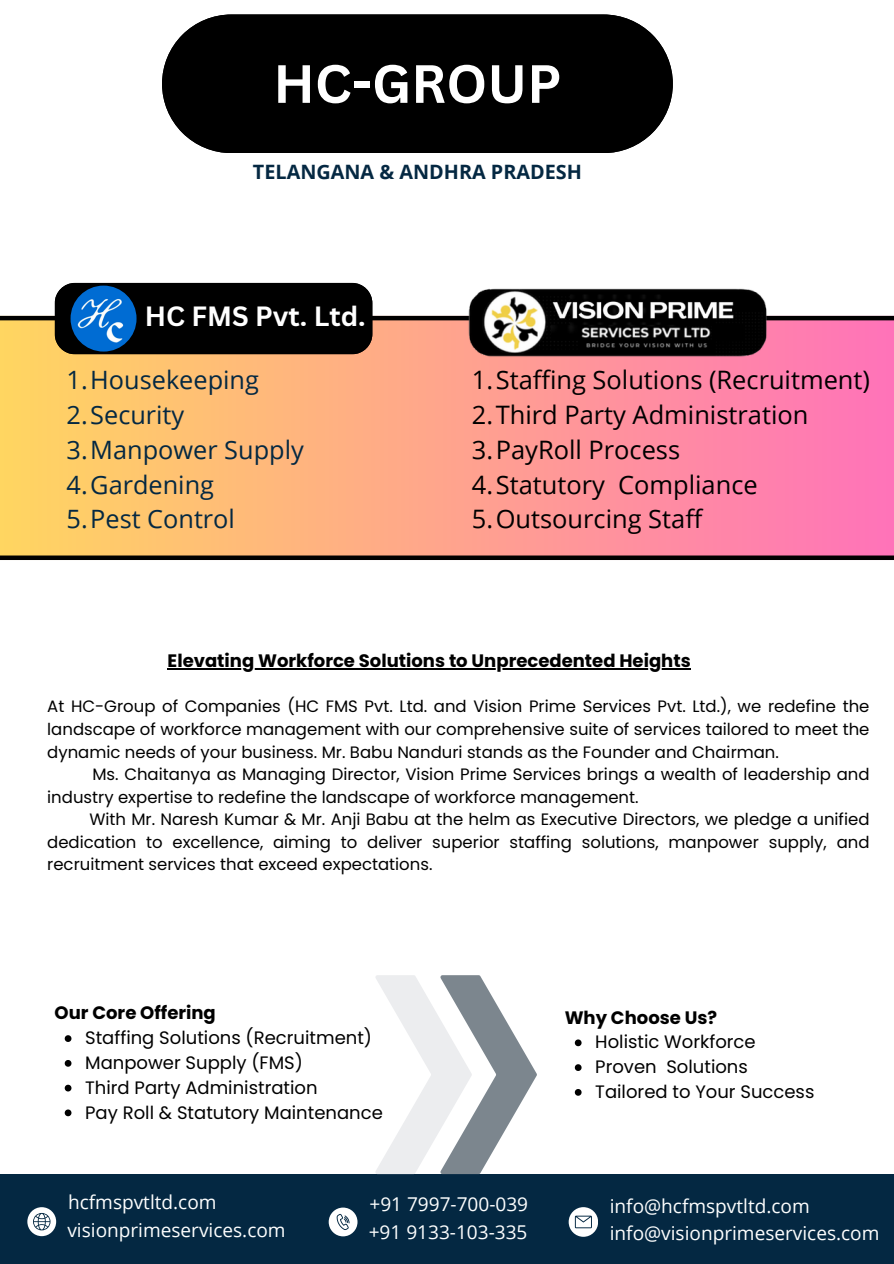
<style>
.page{position:relative;width:894px;height:1264px;background:#fff}
.page>*{position:absolute;margin:0;border:0;box-sizing:border-box;transform-origin:0 0}
.t1{font:700 52.65px "Canva Sans";color:#fff}
.t2{font:700 27.15px "Canva Sans";color:#fff}
.t3{font:25.35px "Open Sans";color:#000}
.t4{font:25.35px "Open Sans";color:#042842}
.t5{font:700 19.8px "Open Sans";color:#042842}
.t6{font:19.05px "Open Sans";color:#fdfefe}
.t7{font:18px "Poppins";color:#000}
.t8{font:700 18px "Poppins";color:#000}
.t9{font:16.5px/22.5px "Poppins";color:#000;text-align:justify}
</style>
<div class="page">
<div style="left:0;top:1174px;width:893px;height:89px;background:#042842"></div>
<svg style="left:27px;top:1207px;width:29px;height:29px"></svg>
<svg style="left:328px;top:1207px;width:29px;height:29px"></svg>
<svg style="left:568px;top:1207px;width:29px;height:29px"></svg>
<svg style="left:162px;top:14px;width:510px;height:139px"></svg>
<svg style="left:0;top:316px;width:893px;height:244px"></svg>
<div style="left:55px;top:283px;width:317px;height:71px;background:#000"></div>
<img style="left:70px;top:285px;width:66px;height:66px;border-radius:50%">
<svg style="left:65px;top:1035px;width:6px;height:6px"></svg>
<svg style="left:65px;top:1060px;width:6px;height:6px"></svg>
<svg style="left:65px;top:1084px;width:6px;height:7px"></svg>
<svg style="left:65px;top:1109px;width:6px;height:7px"></svg>
<svg style="left:375px;top:975px;width:162px;height:199px"></svg>
<img style="left:465px;top:288px;width:305px;height:229px">
<hr style="left:167px;top:668px;width:523px;height:1px;background:#000">
<svg style="left:574px;top:1039px;width:7px;height:7px"></svg>
<svg style="left:574px;top:1064px;width:7px;height:6px"></svg>
<svg style="left:574px;top:1089px;width:7px;height:6px"></svg>
<p class="t1" style="left:273px;top:47px;width:289px">HC-GROUP</p>
<p class="t5" style="left:253px;top:158px;width:330px">TELANGANA &amp; ANDHRA PRADESH</p>
<h5 class="t2" style="left:145px;top:297px;width:222px">HC FMS Pvt. Ltd.</h5>
<p class="t4" style="left:66px;top:362px;width:194px">1.Housekeeping</p>
<p class="t4" style="left:66px;top:396px;width:119px">2.Security</p>
<p class="t4" style="left:66px;top:431px;width:239px">3.Manpower Supply</p>
<p class="t4" style="left:66px;top:466px;width:149px">4.Gardening</p>
<h5 class="t4" style="left:66px;top:501px;width:170px">5.Pest Control</h5>
<p class="t3" style="left:472px;top:362px;width:399px">1.Staffing Solutions (Recruitment)</p>
<p class="t3" style="left:472px;top:396px;width:338px">2.Third Party Administration</p>
<p class="t3" style="left:472px;top:431px;width:210px">3.PayRoll Process</p>
<p class="t3" style="left:472px;top:466px;width:287px">4.Statutory Compliance</p>
<p class="t3" style="left:472px;top:501px;width:232px">5.Outsourcing Staff</p>
<p class="t8" style="left:167px;top:648px;width:524px">Elevating Workforce Solutions to Unprecedented Heights</p>
<p class="t9" style="left:47px;top:695px;width:823px">At HC-Group of Companies (HC FMS Pvt. Ltd. and Vision Prime Services Pvt. Ltd.), we redefine the landscape of workforce management with our comprehensive suite of services tailored to meet the dynamic needs of your business. Mr. Babu Nanduri stands as the Founder and Chairman.</p>
<p class="t9" style="left:47px;top:763px;width:823px;text-indent:45px">Ms. Chaitanya as Managing Director, Vision Prime Services brings a wealth of leadership and industry expertise to redefine the landscape of workforce management.</p>
<p class="t9" style="left:47px;top:808px;width:823px;text-indent:42px">With Mr. Naresh Kumar &amp; Mr. Anji Babu at the helm as Executive Directors, we pledge a unified dedication to excellence, aiming to deliver superior staffing solutions, manpower supply, and recruitment services that exceed expectations.</p>
<p class="t8" style="left:55px;top:1000px;width:163px">Our Core Offering</p>
<p class="t7" style="left:85px;top:1025px;width:288px">Staffing Solutions (Recruitment)</p>
<h2 class="t7" style="left:85px;top:1050px;width:219px">Manpower Supply (FMS)</h2>
<p class="t7" style="left:85px;top:1074px;width:234px">Third Party Administration</p>
<p class="t7" style="left:85px;top:1099px;width:299px">Pay Roll &amp; Statutory Maintenance</p>
<h6 class="t8" style="left:564px;top:1004px;width:154px">Why Choose Us?</h6>
<p class="t7" style="left:595px;top:1029px;width:162px">Holistic Workforce</p>
<h6 class="t7" style="left:595px;top:1054px;width:154px">Proven Solutions</h6>
<h6 class="t7" style="left:595px;top:1079px;width:220px">Tailored to Your Success</h6>
<h5 class="t6" style="left:68px;top:1188px;width:150px">hcfmspvtltd.com</h5>
<p class="t6" style="left:369px;top:1190px;width:160px">+91 7997-700-039</p>
<p class="t6" style="left:609px;top:1192px;width:201px">info@hcfmspvtltd.com</p>
<p class="t6" style="left:609px;top:1219px;width:271px">info@visionprimeservices.com</p>
<h1 class="t6" style="left:67px;top:1217px;width:220px">visionprimeservices.com</h1>
<p class="t6" style="left:368px;top:1218px;width:160px">+91 9133-103-335</p>
</div>
